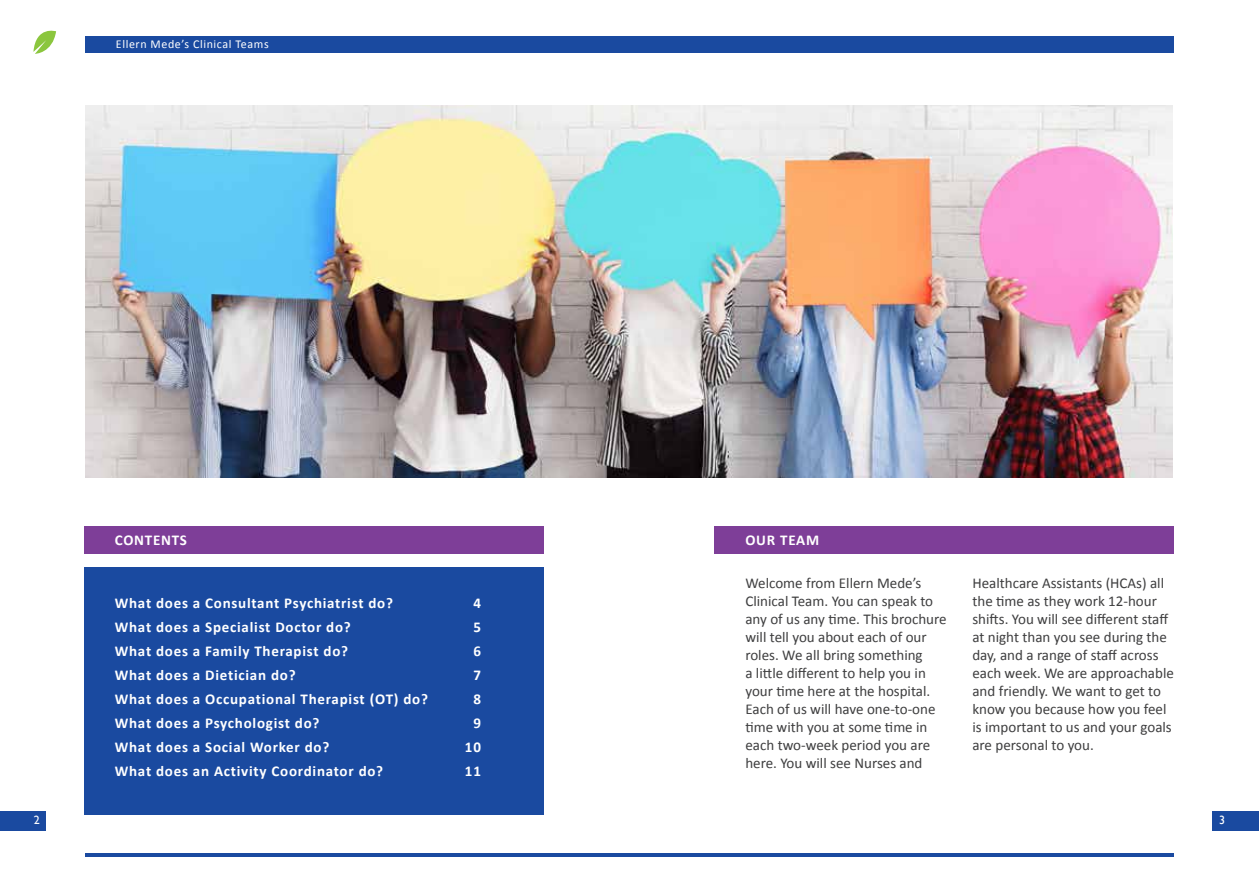
<style>
.page{position:relative;width:1259px;height:893px;background:#fff}
.page>*{position:absolute;margin:0;border:0;box-sizing:border-box;transform-origin:0 0}
.t1{font:15px/18px "Calibri";color:#3e3e3f}
.t2{font:700 15px "Calibri";letter-spacing:.05em;color:#fff}
.t3{font:12px "Calibri";letter-spacing:.05em;color:#fff}
.t4{font:12px "Gill Sans";color:#fff}
</style>
<div class="page">
<div style="left:0;top:811px;width:46px;height:19px;background:#1a4aa0"></div>
<div style="left:1212px;top:811px;width:47px;height:19px;background:#1a4aa0"></div>
<svg style="left:33px;top:31px;width:23px;height:23px"></svg>
<div style="left:85px;top:36px;width:1089px;height:16px;background:#1a4aa0"></div>
<hr style="left:85px;top:854px;width:1089px;height:3px;background:#1a4aa0">
<div style="left:714px;top:526px;width:460px;height:28px;background:#7e3e98"></div>
<img style="left:85px;top:106px;width:1087px;height:372px">
<div style="left:84px;top:567px;width:459px;height:248px;background:#1a4aa0"></div>
<div style="left:84px;top:526px;width:459px;height:28px;background:#7e3e98"></div>
<p class="t3" style="left:116px;top:36px;width:154px">Ellern Mede’s Clinical Teams</p>
<p class="t2" style="left:115px;top:530px;width:74px">CONTENTS</p>
<p class="t2" style="left:115px;top:593px;width:280px">What does a Consultant Psychiatrist do?</p>
<p class="t2" style="left:473px;top:593px;width:9px">4</p>
<p class="t2" style="left:115px;top:617px;width:237px">What does a Specialist Doctor do?</p>
<p class="t2" style="left:473px;top:617px;width:9px">5</p>
<p class="t2" style="left:115px;top:641px;width:235px">What does a Family Therapist do?</p>
<p class="t2" style="left:473px;top:641px;width:9px">6</p>
<p class="t2" style="left:115px;top:665px;width:182px">What does a Dietician do?</p>
<p class="t2" style="left:473px;top:665px;width:9px">7</p>
<p class="t2" style="left:115px;top:689px;width:315px">What does a Occupational Therapist (OT) do?</p>
<p class="t2" style="left:473px;top:689px;width:9px">8</p>
<p class="t2" style="left:115px;top:713px;width:206px">What does a Psychologist do?</p>
<p class="t2" style="left:473px;top:713px;width:9px">9</p>
<p class="t2" style="left:115px;top:737px;width:216px">What does a Social Worker do?</p>
<p class="t2" style="left:465px;top:737px;width:17px">10</p>
<p class="t2" style="left:115px;top:761px;width:270px">What does an Activity Coordinator do?</p>
<p class="t2" style="left:465px;top:761px;width:17px">11</p>
<p class="t2" style="left:745px;top:530px;width:75px">OUR TEAM</p>
<p class="t1" style="left:745px;top:573px;width:203px">Welcome from Ellern Mede’s<br>Clinical Team. You can speak to any of us any time. This brochure will tell you about each of our roles. We all bring something<br>a little different to help you in your time here at the hospital.<br>Each of us will have one-to-one time with you at some time in each two-week period you are here. You will see Nurses and</p>
<p class="t1" style="left:972px;top:573px;width:203px">Healthcare Assistants (HCAs) all the time as they work 12-hour shifts. You will see different staff at night than you see during the day, and a range of staff across each week. We are approachable and friendly. We want to get to know you because how you feel is important to us and your goals are personal to you.</p>
<p class="t4" style="left:34px;top:813px;width:7px">2</p>
<p class="t4" style="left:1219px;top:813px;width:7px">3</p>
</div>
